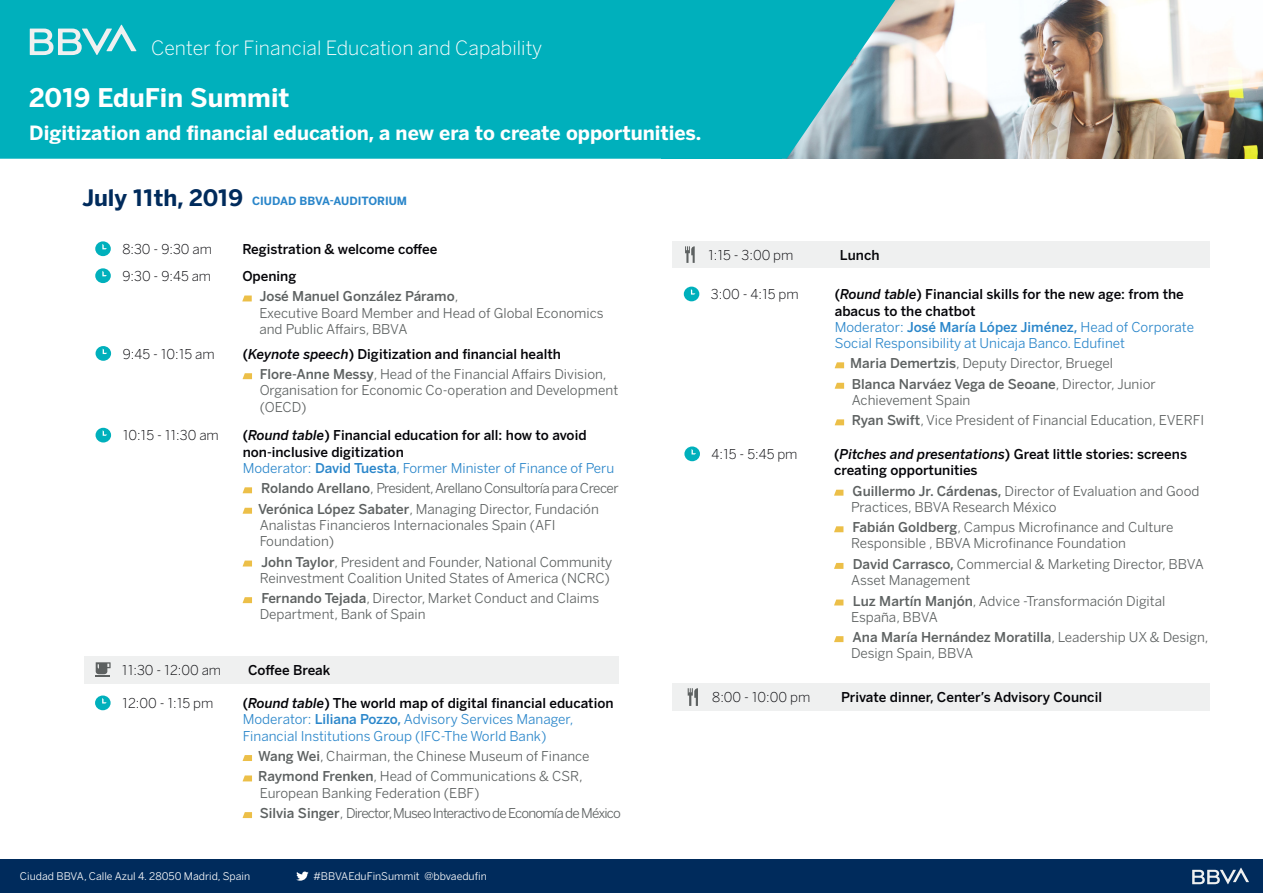
<style>
.page{position:relative;width:1263px;height:893px;background:#fff}
.page>*{position:absolute;margin:0;border:0;box-sizing:border-box;transform-origin:0 0}
.t1{font:700 28.5px "Benton Sans BBVA";color:#fff}
.t2{font:700 25.5px "Benton Sans BBVA";color:#fff}
.t3{font:700 22.5px "Benton Sans BBVA";color:#002b5c}
.t4{font:700 19.5px "Benton Sans BBVA";color:#fff}
.t5{font:300 19.5px "Benton Sans BBVA";color:#fff}
.t6{font:13.5px/16.2px "Benton Sans BBVA";color:#5d6161}
.t7{font:500 13.5px/16.2px "Benton Sans BBVA";color:#040408}
.t8{font:13.5px/16.2px "Benton Sans BBVA";color:#2a86ca}
.t9{font:300 13.5px "Benton Sans BBVA";color:#040408}
.t10{font:13.5px "Benton Sans BBVA";letter-spacing:-.06em;color:#5d6161}
.t11{font:13.5px "Benton Sans BBVA";letter-spacing:-.04em;color:#5d6161}
.t12{font:700 11.25px "Benton Sans BBVA";color:#2a86ca}
.t13{font:10.5px "Benton Sans BBVA";color:#fff}
.s1{font-weight:500}
.s2{font-style:italic}
</style>
<div class="page">
<svg style="left:95px;top:241px;width:16px;height:15px"></svg>
<div style="left:84px;top:656px;width:534px;height:27px;background:#eff0f0"></div>
<svg style="left:95px;top:662px;width:16px;height:15px"></svg>
<div style="left:672px;top:683px;width:538px;height:28px;background:#eff0f0"></div>
<svg style="left:688px;top:688px;width:10px;height:18px"></svg>
<svg style="left:95px;top:268px;width:16px;height:15px"></svg>
<svg style="left:242px;top:295px;width:10px;height:6px"></svg>
<svg style="left:96px;top:346px;width:15px;height:15px"></svg>
<svg style="left:243px;top:373px;width:9px;height:6px"></svg>
<svg style="left:96px;top:428px;width:15px;height:14px"></svg>
<svg style="left:243px;top:487px;width:9px;height:6px"></svg>
<svg style="left:243px;top:508px;width:9px;height:6px"></svg>
<svg style="left:243px;top:561px;width:9px;height:5px"></svg>
<svg style="left:243px;top:597px;width:9px;height:6px"></svg>
<svg style="left:95px;top:695px;width:16px;height:15px"></svg>
<svg style="left:243px;top:755px;width:9px;height:6px"></svg>
<svg style="left:243px;top:775px;width:9px;height:6px"></svg>
<svg style="left:243px;top:812px;width:9px;height:6px"></svg>
<svg style="left:684px;top:287px;width:15px;height:14px"></svg>
<svg style="left:835px;top:362px;width:9px;height:6px"></svg>
<svg style="left:835px;top:383px;width:9px;height:6px"></svg>
<svg style="left:835px;top:419px;width:9px;height:6px"></svg>
<svg style="left:684px;top:446px;width:16px;height:15px"></svg>
<svg style="left:834px;top:490px;width:9px;height:6px"></svg>
<svg style="left:834px;top:526px;width:9px;height:6px"></svg>
<svg style="left:834px;top:563px;width:9px;height:6px"></svg>
<svg style="left:834px;top:599px;width:9px;height:6px"></svg>
<svg style="left:834px;top:636px;width:9px;height:6px"></svg>
<div style="left:672px;top:241px;width:538px;height:27px;background:#eff0f0"></div>
<svg style="left:685px;top:246px;width:10px;height:17px"></svg>
<div style="left:0;top:859px;width:1263px;height:34px;background:#002b5c"></div>
<svg style="left:1192px;top:867px;width:57px;height:17px"></svg>
<svg style="left:296px;top:871px;width:13px;height:10px"></svg>
<img style="left:895px;top:0;width:367px;height:159px">
<div style="left:0;top:0;width:895px;height:159px;background:#00b0bc"></div>
<svg style="left:30px;top:25px;width:106px;height:30px"></svg>
<p class="t5" style="left:151px;top:37px;width:393px">Center for Financial Education and Capability</p>
<p class="t2" style="left:29px;top:82px;width:262px">2019 EduFin Summit</p>
<p class="t4" style="left:29px;top:121px;width:674px">Digitization and financial education, a new era to create opportunities.</p>
<p class="t1" style="left:39px;top:98px;width:292px">EduFin Summit 2019</p>
<p class="t3" style="left:82px;top:184px;width:163px">July 11th, 2019</p>
<p class="t9" style="left:122px;top:241px;width:91px">8:30 - 9:30 am</p>
<p class="t7" style="left:242px;top:241px;width:197px">Registration &amp; welcome coffee</p>
<p class="t12" style="left:252px;top:194px;width:156px">CIUDAD BBVA-AUDITORIUM</p>
<p class="t9" style="left:122px;top:268px;width:90px">9:30 - 9:45 am</p>
<p class="t7" style="left:242px;top:268px;width:56px">Opening</p>
<p class="t6" style="left:259px;top:288px;width:346px"><span class="s1">José Manuel González Páramo</span>,<br>Executive Board Member and Head of Global Economics and Public Affairs, BBVA</p>
<p class="t9" style="left:123px;top:346px;width:93px">9:45 - 10:15 am</p>
<p class="t7" style="left:243px;top:346px;width:320px">(<span class="s2">Keynote speech</span>) Digitization and financial health</p>
<p class="t6" style="left:260px;top:366px;width:360px"><span class="s1">Flore-Anne Messy</span>, Head of the Financial Affairs Division,<br>Organisation for Economic Co-operation and Development (OECD)</p>
<p class="t9" style="left:123px;top:427px;width:98px">10:15 - 11:30 am</p>
<p class="t7" style="left:243px;top:428px;width:345px">(<span class="s2">Round table</span>) Financial education for all: how to avoid non-inclusive digitization</p>
<p class="t8" style="left:243px;top:460px;width:373px">Moderator: <span class="s1">David Tuesta</span>, Former Minister of Finance of Peru</p>
<p class="t11" style="left:261px;top:480px;width:359px"><span class="s1">Rolando Arellano</span>, President, Arellano Consultoría para Crecer</p>
<p class="t6" style="left:258px;top:501px;width:342px"><span class="s1">Verónica López Sabater</span>, Managing Director, Fundación<br>Analistas Financieros Internacionales Spain (AFI<br>Foundation)</p>
<p class="t6" style="left:260px;top:553px;width:354px"><span class="s1">John Taylor</span>, President and Founder, National Community<br>Reinvestment Coalition United States of America (NCRC)</p>
<p class="t6" style="left:260px;top:590px;width:341px"><span class="s1">Fernando Tejada</span>, Director, Market Conduct and Claims<br>Department, Bank of Spain</p>
<p class="t9" style="left:122px;top:662px;width:101px">11:30 - 12:00 am</p>
<p class="t7" style="left:248px;top:662px;width:84px">Coffee Break</p>
<p class="t9" style="left:122px;top:695px;width:93px">12:00 - 1:15 pm</p>
<p class="t7" style="left:243px;top:695px;width:372px">(<span class="s2">Round table</span>) The world map of digital financial education</p>
<p class="t8" style="left:243px;top:711px;width:332px">Moderator: <span class="s1">Liliana Pozzo,</span> Advisory Services Manager,<br>Financial Institutions Group (IFC-The World Bank)</p>
<p class="t6" style="left:258px;top:748px;width:333px"><span class="s1">Wang Wei</span>, Chairman, the Chinese Museum of Finance</p>
<p class="t6" style="left:258px;top:768px;width:326px"><span class="s1">Raymond Frenken</span>, Head of Communications &amp; CSR,<br>European Banking Federation (EBF)</p>
<p class="t10" style="left:260px;top:805px;width:363px"><span class="s1">Silvia Singer</span>, Director, Museo Interactivo de Economía de México</p>
<p class="t9" style="left:708px;top:247px;width:87px">1:15 - 3:00 pm</p>
<p class="t7" style="left:840px;top:247px;width:41px">Lunch</p>
<p class="t9" style="left:711px;top:286px;width:89px">3:00 - 4:15 pm</p>
<p class="t7" style="left:835px;top:286px;width:351px">(<span class="s2">Round table</span>) Financial skills for the new age: from the abacus to the chatbot</p>
<p class="t8" style="left:835px;top:319px;width:361px">Moderator: <span class="s1">José María López Jiménez,</span> Head of Corporate<br>Social Responsibility at Unicaja Banco. Edufinet</p>
<p class="t6" style="left:850px;top:355px;width:264px"><span class="s1">Maria Demertzis</span>, Deputy Director, Bruegel</p>
<p class="t6" style="left:852px;top:376px;width:306px"><span class="s1">Blanca Narváez Vega de Seoane</span>, Director, Junior<br>Achievement Spain</p>
<p class="t6" style="left:852px;top:412px;width:354px"><span class="s1">Ryan Swift</span>, Vice President of Financial Education, EVERFI</p>
<p class="t9" style="left:712px;top:446px;width:87px">4:15 - 5:45 pm</p>
<p class="t7" style="left:834px;top:446px;width:354px">(<span class="s2">Pitches and presentations</span>) Great little stories: screens creating opportunities</p>
<p class="t6" style="left:851px;top:483px;width:350px"><span class="s1">Guillermo Jr. Cárdenas,</span> Director of Evaluation and Good<br>Practices, BBVA Research México</p>
<p class="t6" style="left:851px;top:519px;width:324px"><span class="s1">Fabián Goldberg</span>, Campus Microfinance and Culture<br>Responsible , BBVA Microfinance Foundation</p>
<p class="t6" style="left:851px;top:556px;width:354px"><span class="s1">David Carrasco,</span> Commercial &amp; Marketing Director, BBVA<br>Asset Management</p>
<p class="t6" style="left:851px;top:592px;width:316px"><span class="s1">Luz Martín Manjón</span>, Advice -Transformación Digital<br>España, BBVA</p>
<p class="t6" style="left:851px;top:629px;width:359px"><span class="s1">Ana María Hernández Moratilla</span>, Leadership UX &amp; Design,<br>Design Spain, BBVA</p>
<p class="t9" style="left:712px;top:689px;width:100px">8:00 - 10:00 pm</p>
<p class="t7" style="left:841px;top:689px;width:262px">Private dinner, Center’s Advisory Council</p>
<p class="t13" style="left:20px;top:870px;width:232px">Ciudad BBVA, Calle Azul 4. 28050 Madrid, Spain</p>
<p class="t13" style="left:313px;top:870px;width:175px">#BBVAEduFinSummit @bbvaedufin</p>
</div>
